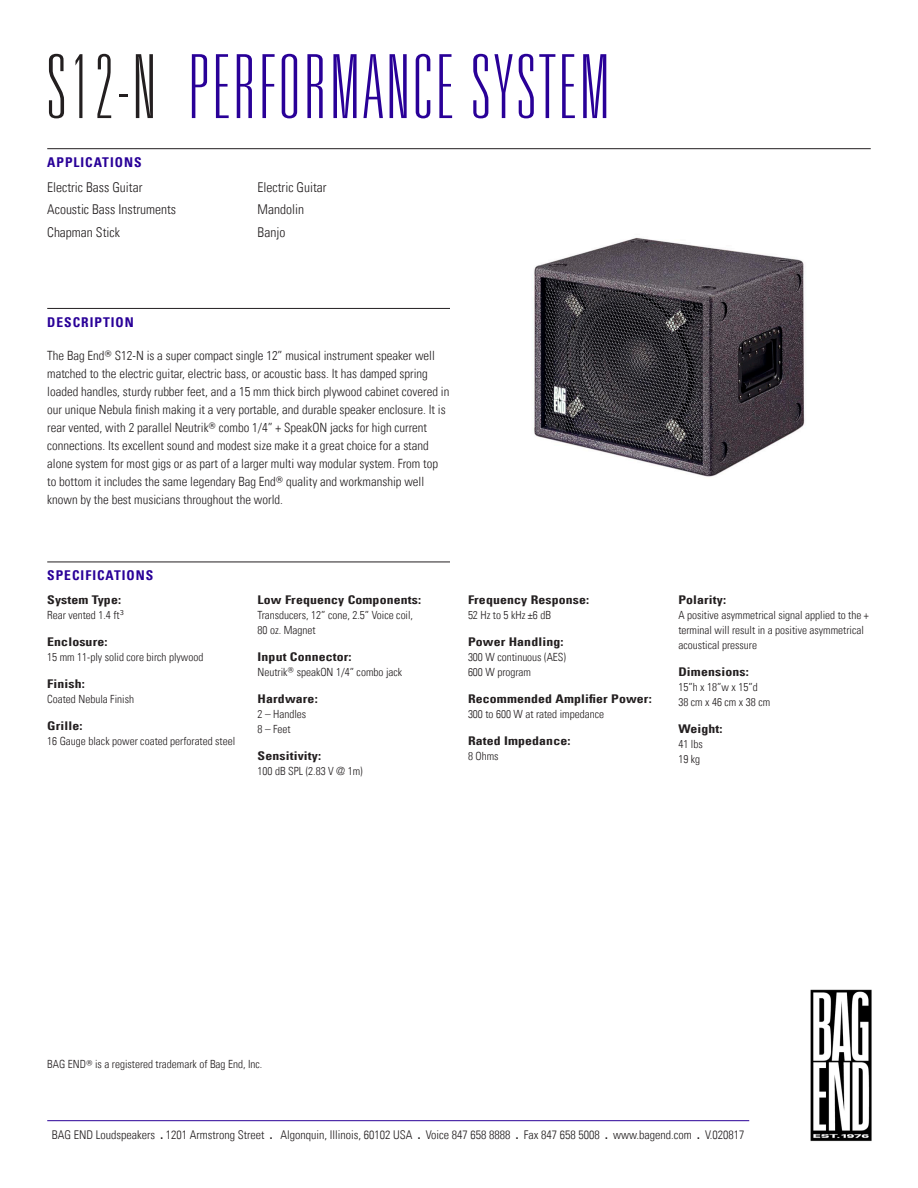
<style>
.page{position:relative;width:918px;height:1188px;background:#fff}
.page>*{position:absolute;margin:0;border:0;box-sizing:border-box;transform-origin:0 0}
.Product_Header{font:100 ultra-condensed 88.5px "Univers LT Std";letter-spacing:.05em;color:#290098}
.Applications_Body_Te{font:13.5px "Univers Com 47 Light Cond";color:#231f20}
.Main_Header_Divider{font:13.5px "Univers Com 67 Bold Cond";letter-spacing:.075em;color:#290098}
.Description_Body_Tex{font:12.75px/18px "Univers Com 47 Light Cond";color:#231f20}
.Quick_Specs_Header{font:12px "Univers Com 67 Bold Cond";letter-spacing:.01em;color:#231f20;scale:1.15 1}
.t1{font:12px "Univers Com 47 Light Cond";color:#231f20}
.Quick_Specs_Body_Tex{font:11.25px/15px "Univers Com 47 Light Cond";color:#231f20}
.s1{color:#231f20}
.s2{font-family:"Univers Com 67 Bold Cond"}
</style>
<div class="page">
<hr style="left:47px;top:1120px;width:702px;height:1px;background:#290098">
<img style="left:810px;top:989px;width:62px;height:153px">
<img style="left:534px;top:237px;width:271px;height:240px">
<hr style="left:47px;top:148px;width:824px;height:1px;background:#231f20">
<hr style="left:47px;top:308px;width:403px;height:1px;background:#231f20">
<hr style="left:47px;top:562px;width:403px;height:1px;background:#231f20">
<p class="Product_Header" style="left:47px;top:42px;width:564px"><span class="s1">S12-N</span> PERFORMANCE SYSTEM</p>
<p class="Main_Header_Divider" style="left:47px;top:154px;width:96px">APPLICATIONS</p>
<p class="Applications_Body_Te" style="left:47px;top:179px;width:97px">Electric Bass Guitar</p>
<p class="Applications_Body_Te" style="left:47px;top:202px;width:130px">Acoustic Bass Instruments</p>
<p class="Applications_Body_Te" style="left:47px;top:224px;width:74px">Chapman Stick</p>
<p class="Applications_Body_Te" style="left:258px;top:179px;width:70px">Electric Guitar</p>
<p class="Applications_Body_Te" style="left:258px;top:202px;width:48px">Mandolin</p>
<p class="Applications_Body_Te" style="left:258px;top:224px;width:29px">Banjo</p>
<p class="Main_Header_Divider" style="left:47px;top:314px;width:88px">DESCRIPTION</p>
<p class="Description_Body_Tex" style="left:47px;top:347px;width:404px">The Bag End<sup>®</sup> S12-N is a super compact single 12” musical instrument speaker well matched to the electric guitar, electric bass, or acoustic bass. It has damped spring loaded handles, sturdy rubber feet, and a 15 mm thick birch plywood cabinet covered in our unique Nebula finish making it a very portable, and durable speaker enclosure. It is rear vented, with 2 parallel Neutrik<sup>®</sup> combo 1/4” + SpeakON jacks for high current connections. Its excellent sound and modest size make it a great choice for a stand alone system for most gigs or as part of a larger multi way modular system. From top to bottom it includes the same legendary Bag End<sup>®</sup> quality and workmanship well known by the best musicians throughout the world.</p>
<p class="Main_Header_Divider" style="left:47px;top:567px;width:108px">SPECIFICATIONS</p>
<p class="Quick_Specs_Header" style="left:47px;top:593px;width:66px">System Type:</p>
<p class="Quick_Specs_Body_Tex" style="left:47px;top:608px;width:78px">Rear vented 1.4 ft<sup>3</sup></p>
<p class="Quick_Specs_Header" style="left:47px;top:635px;width:54px">Enclosure:</p>
<p class="Quick_Specs_Body_Tex" style="left:47px;top:650px;width:158px">15 mm 11-ply solid core birch plywood</p>
<p class="Quick_Specs_Header" style="left:47px;top:677px;width:34px">Finish:</p>
<p class="Quick_Specs_Body_Tex" style="left:47px;top:692px;width:88px">Coated Nebula Finish</p>
<p class="Quick_Specs_Header" style="left:47px;top:719px;width:32px">Grille:</p>
<p class="Quick_Specs_Body_Tex" style="left:47px;top:734px;width:190px">16 Gauge black power coated perforated steel</p>
<p class="Quick_Specs_Header" style="left:258px;top:593px;width:144px">Low Frequency Components:</p>
<p class="Quick_Specs_Body_Tex" style="left:258px;top:608px;width:157px">Transducers, 12” cone, 2.5” Voice coil,</p>
<p class="Quick_Specs_Body_Tex" style="left:258px;top:623px;width:60px">80 oz. Magnet</p>
<p class="Quick_Specs_Header" style="left:258px;top:650px;width:83px">Input Connector:</p>
<p class="Quick_Specs_Body_Tex" style="left:258px;top:665px;width:146px">Neutrik<sup>®</sup> speakON 1/4” combo jack</p>
<p class="Quick_Specs_Header" style="left:258px;top:692px;width:54px">Hardware:</p>
<p class="Quick_Specs_Body_Tex" style="left:258px;top:707px;width:50px">2 – Handles</p>
<p class="Quick_Specs_Body_Tex" style="left:258px;top:722px;width:35px">8 – Feet</p>
<p class="Quick_Specs_Header" style="left:258px;top:749px;width:57px">Sensitivity:</p>
<p class="Quick_Specs_Body_Tex" style="left:258px;top:764px;width:107px">100 dB SPL (2.83 V @ 1m)</p>
<p class="Quick_Specs_Header" style="left:468px;top:593px;width:107px">Frequency Response:</p>
<p class="Quick_Specs_Body_Tex" style="left:468px;top:608px;width:85px">52 Hz to 5 kHz ±6 dB</p>
<p class="Quick_Specs_Header" style="left:468px;top:635px;width:85px">Power Handling:</p>
<p class="Quick_Specs_Body_Tex" style="left:468px;top:650px;width:100px">300 W continuous (AES)</p>
<p class="Quick_Specs_Body_Tex" style="left:468px;top:665px;width:65px">600 W program</p>
<p class="Quick_Specs_Header" style="left:468px;top:692px;width:161px">Recommended Amplifier Power:</p>
<p class="Quick_Specs_Body_Tex" style="left:468px;top:707px;width:138px">300 to 600 W at rated impedance</p>
<p class="Quick_Specs_Header" style="left:468px;top:734px;width:91px">Rated Impedance:</p>
<p class="Quick_Specs_Body_Tex" style="left:468px;top:749px;width:32px">8 Ohms</p>
<p class="Quick_Specs_Header" style="left:678px;top:593px;width:43px">Polarity:</p>
<p class="Quick_Specs_Body_Tex" style="left:678px;top:608px;width:192px">A positive asymmetrical signal applied to the + terminal will result in a positive asymmetrical acoustical pressure</p>
<p class="Quick_Specs_Header" style="left:678px;top:665px;width:63px">Dimensions:</p>
<p class="Quick_Specs_Body_Tex" style="left:678px;top:680px;width:81px">15”h x 18”w x 15”d</p>
<p class="Quick_Specs_Body_Tex" style="left:678px;top:695px;width:93px">38 cm x 46 cm x 38 cm</p>
<p class="Quick_Specs_Header" style="left:678px;top:722px;width:40px">Weight:</p>
<p class="Quick_Specs_Body_Tex" style="left:678px;top:737px;width:26px">41 lbs</p>
<p class="Quick_Specs_Body_Tex" style="left:678px;top:752px;width:23px">19 kg</p>
<p class="Quick_Specs_Body_Tex" style="left:47px;top:1057px;width:217px">BAG END<sup>®</sup> is a registered trademark of Bag End, Inc.</p>
<p class="t1" style="left:52px;top:1127px;width:694px">BAG END Loudspeakers <span class="s2">.</span> 1201 Armstrong Street <span class="s2">.</span> Algonquin, Illinois, 60102 USA <span class="s2">.</span> Voice 847 658 8888 <span class="s2">.</span> Fax 847 658 5008 <span class="s2">.</span> www.bagend.com <span class="s2">.</span> V.020817</p>
</div>
